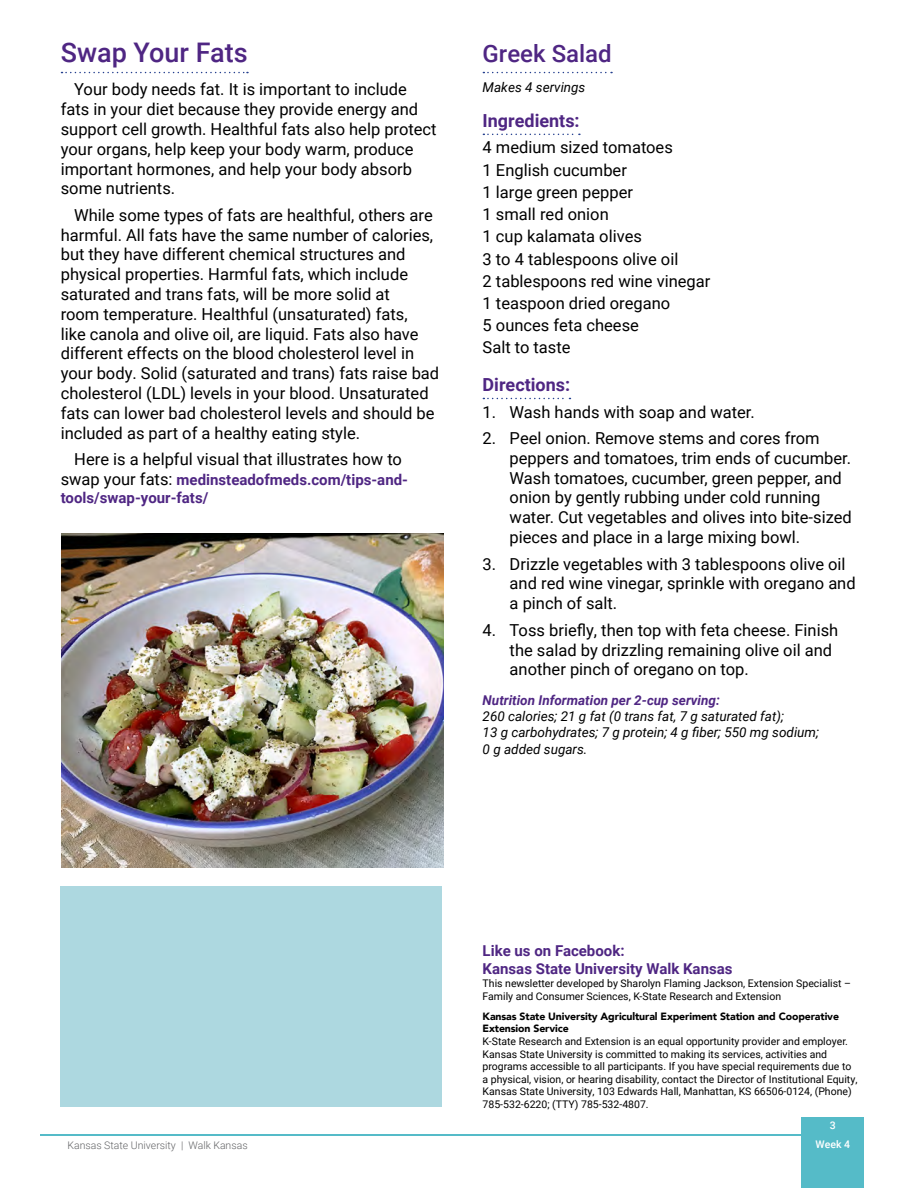
<style>
.page{position:relative;width:918px;height:1188px;background:#fff}
.page>*{position:absolute;margin:0;border:0;box-sizing:border-box;transform-origin:0 0}
.t1{font:500 27px "Roboto";color:#4f2683}
.t2{font:500 24px "Roboto";color:#4f2683}
.t3{font:700 18px "Roboto";color:#4f2683}
.t4{font:16.5px/19.8px "Roboto";color:#000}
.t5{font:700 15px/18px "Roboto";color:#4f2683}
.t6{font:italic 13.5px "Roboto";color:#000}
.t7{font:italic 700 13.5px "Roboto";color:#4f2683}
.t8{font:10.5px/12.6px "Roboto";color:#000}
.t9{font:900 10.5px/12.6px "Avenir";letter-spacing:-.01em;color:#000}
.t10{font:300 10.5px "Roboto";color:#636466}
.t11{font:500 10.5px/19.4px "Roboto";color:#fff;text-align:center}
.s1{font-weight:400;font-size:16.5px;color:#000}
</style>
<div class="page">
<hr style="left:40px;top:1134px;width:782px;height:1px;background:#55bbc8">
<svg style="left:62px;top:72px;width:186px;height:1px"></svg>
<svg style="left:483px;top:398px;width:87px;height:1px"></svg>
<svg style="left:483px;top:134px;width:97px;height:1px"></svg>
<svg style="left:483px;top:72px;width:129px;height:1px"></svg>
<div style="left:61px;top:886px;width:381px;height:221px;background:#add8e0"></div>
<img style="left:62px;top:533px;width:381px;height:335px">
<div style="left:802px;top:1117px;width:62px;height:71px;background:#55bbc8"></div>
<h2 class="t1" style="left:61px;top:34px;width:188px">Swap Your Fats</h2>
<p class="t4" style="left:61px;top:79px;width:377px;text-indent:13px">Your body needs fat. It is important to include fats in your diet because they provide energy and support cell growth. Healthful fats also help protect your organs, help keep your body warm, produce important hormones, and help your body absorb some nutrients.</p>
<p class="t4" style="left:61px;top:205px;width:380px;text-indent:13px">While some types of fats are healthful, others are harmful. All fats have the same number of calories, but they have different chemical structures and physical properties. Harmful fats, which include saturated and trans fats, will be more solid at<br>room temperature. Healthful (unsaturated) fats,<br>like canola and olive oil, are liquid. Fats also have different effects on the blood cholesterol level in your body. Solid (saturated and trans) fats raise bad cholesterol (LDL) levels in your blood. Unsaturated fats can lower bad cholesterol levels and should be included as part of a healthy eating style.</p>
<p class="t4" style="left:74px;top:449px;width:329px">Here is a helpful visual that illustrates how to</p>
<p class="t5" style="left:61px;top:470px;width:349px"><span class="s1">swap your fats:</span> medinsteadofmeds.com/tips-and&shy;tools/swap-your-fats/</p>
<h2 class="t2" style="left:483px;top:37px;width:131px">Greek Salad</h2>
<p class="t6" style="left:483px;top:77px;width:104px">Makes 4 servings</p>
<h4 class="t3" style="left:483px;top:108px;width:99px">Ingredients:</h4>
<p class="t4" style="left:483px;top:136px;width:229px;line-height:22.2px">4 medium sized tomatoes<br>1 English cucumber<br>1 large green pepper<br>1 small red onion<br>1 cup kalamata olives<br>3 to 4 tablespoons olive oil<br>2 tablespoons red wine vinegar<br>1 teaspoon dried oregano<br>5 ounces feta cheese<br>Salt to taste</p>
<h4 class="t3" style="left:483px;top:372px;width:89px">Directions:</h4>
<p class="t4" style="left:483px;top:401px;width:274px">1. Wash hands with soap and water.</p>
<p class="t4" style="left:510px;top:428px;width:344px;text-indent:-27px">2. Peel onion. Remove stems and cores from peppers and tomatoes, trim ends of cucumber.<br>Wash tomatoes, cucumber, green pepper, and onion by gently rubbing under cold running water. Cut vegetables and olives into bite-sized pieces and place in a large mixing bowl.</p>
<p class="t4" style="left:510px;top:553px;width:348px;text-indent:-27px">3. Drizzle vegetables with 3 tablespoons olive oil and red wine vinegar, sprinkle with oregano and a pinch of salt.</p>
<p class="t4" style="left:510px;top:619px;width:330px;text-indent:-27px">4. Toss briefly, then top with feta cheese. Finish the salad by drizzling remaining olive oil and another pinch of oregano on top.</p>
<h5 class="t7" style="left:483px;top:691px;width:239px">Nutrition Information per 2-cup serving:</h5>
<p class="t6" style="left:483px;top:707px;width:303px">260 calories; 21 g fat (0 trans fat, 7 g saturated fat);</p>
<p class="t6" style="left:483px;top:723px;width:338px">13 g carbohydrates; 7 g protein; 4 g fiber; 550 mg sodium;</p>
<p class="t6" style="left:483px;top:739px;width:106px">0 g added sugars.</p>
<p class="t10" style="left:68px;top:1138px;width:182px">Kansas State University | Walk Kansas</p>
<p class="t5" style="left:483px;top:942px;width:251px">Like us on Facebook:<br>Kansas State University Walk Kansas</p>
<p class="t8" style="left:483px;top:977px;width:370px">This newsletter developed by Sharolyn Flaming Jackson, Extension Specialist –<br>Family and Consumer Sciences, K-State Research and Extension</p>
<p class="t9" style="left:483px;top:1010px;width:358px">Kansas State University Agricultural Experiment Station and Cooperative<br>Extension Service</p>
<p class="t8" style="left:483px;top:1035px;width:376px">K-State Research and Extension is an equal opportunity provider and employer.<br>Kansas State University is committed to making its services, activities and programs accessible to all participants. If you have special requirements due to a physical, vision, or hearing disability, contact the Director of Institutional Equity,</p>
<p class="t8" style="left:483px;top:1085px;width:371px">Kansas State University, 103 Edwards Hall, Manhattan, KS 66506-0124, (Phone)</p>
<p class="t8" style="left:483px;top:1098px;width:168px">785-532-6220; (TTY) 785-532-4807.</p>
<p class="t11" style="left:816px;top:1115px;width:36px">3<br>Week 4</p>
</div>
